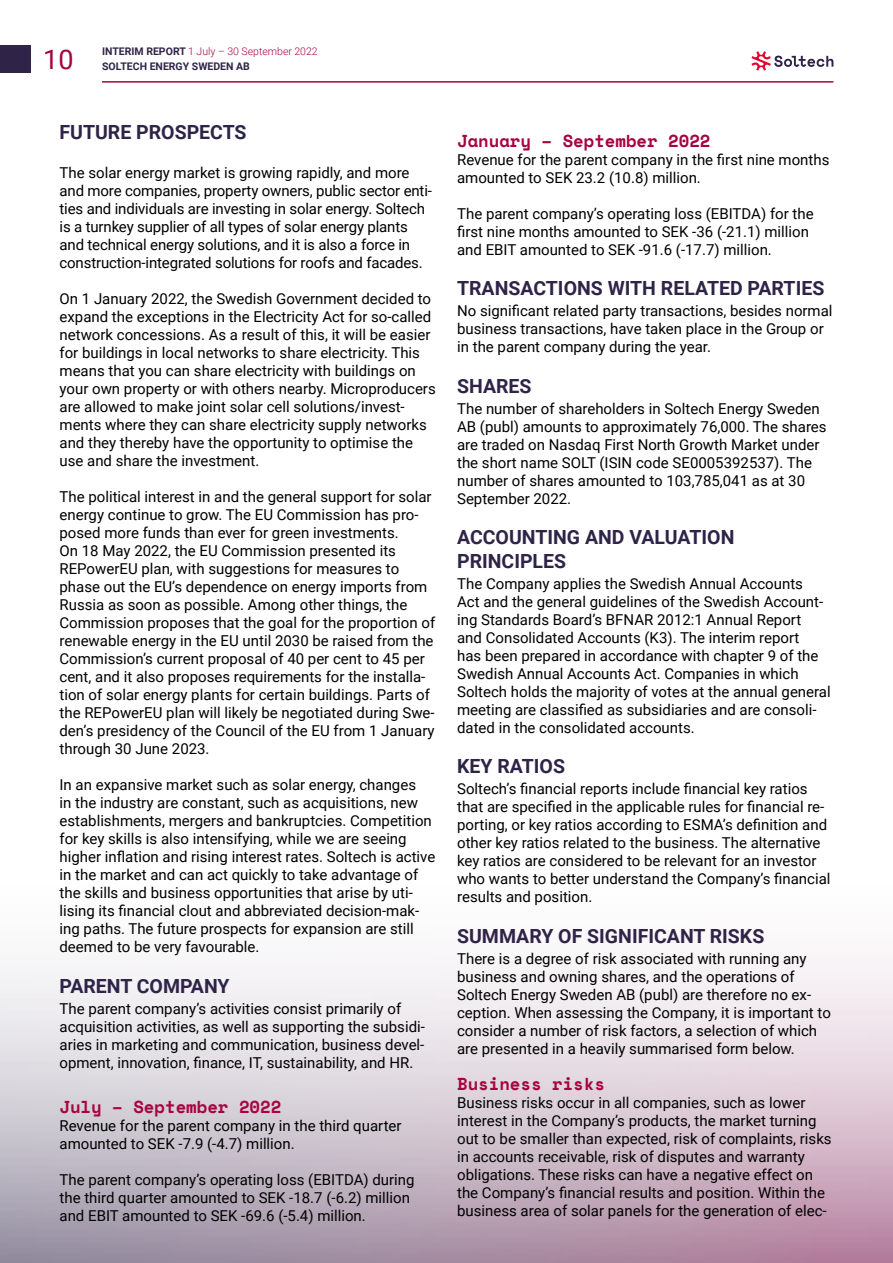
<style>
.page{position:relative;width:893px;height:1263px;background:#fff}
.page>*{position:absolute;margin:0;border:0;box-sizing:border-box;transform-origin:0 0}
.t1{font:27px "Roboto";color:#a60441}
.t2{font:700 19.5px/23.4px "Roboto";color:#2f2448}
.t3{font:700 17.25px "Space Mono";color:#a60441}
.t4{font:15px/18px "Roboto";color:#000}
.t5{font:700 10.5px/15px "Roboto";color:#2f2448}
.s1{font-weight:300;color:#a60441}
</style>
<div class="page">
<svg style="left:0;top:959px;width:893px;height:304px;background:#d4c7d2"></svg>
<div style="left:0;top:45px;width:30px;height:28px;background:#2f2448"></div>
<svg style="left:751px;top:51px;width:82px;height:20px"></svg>
<hr style="left:102px;top:81px;width:731px;height:2px;background:#a60441">
<h1 class="t1" style="left:43px;top:41px;width:32px">10</h1>
<p class="t5" style="left:102px;top:44px;width:217px">INTERIM REPORT <span class="s1">1 July – 30 September 2022<br></span>SOLTECH ENERGY SWEDEN AB</p>
<h2 class="t2" style="left:60px;top:120px;width:189px">FUTURE PROSPECTS</h2>
<p class="t4" style="left:60px;top:163px;width:374px">The solar energy market is growing rapidly, and more and more companies, property owners, public sector enti&shy;ties and individuals are investing in solar energy. Soltech is a turnkey supplier of all types of solar energy plants and technical energy solutions, and it is also a force in construction-integrated solutions for roofs and facades.</p>
<p class="t4" style="left:60px;top:289px;width:378px">On 1 January 2022, the Swedish Government decided to expand the exceptions in the Electricity Act for so-called network concessions. As a result of this, it will be easier for buildings in local networks to share electricity. This means that you can share electricity with buildings on your own property or with others nearby. Microproducers are allowed to make joint solar cell solutions/invest&shy;ments where they can share electricity supply networks and they thereby have the opportunity to optimise the use and share the investment.</p>
<p class="t4" style="left:60px;top:487px;width:377px">The political interest in and the general support for solar energy continue to grow. The EU Commission has pro&shy;posed more funds than ever for green investments.<br>On 18 May 2022, the EU Commission presented its REPowerEU plan, with suggestions for measures to phase out the EU’s dependence on energy imports from Russia as soon as possible. Among other things, the Commission proposes that the goal for the proportion of renewable energy in the EU until 2030 be raised from the Commission’s current proposal of 40 per cent to 45 per cent, and it also proposes requirements for the installa&shy;tion of solar energy plants for certain buildings. Parts of the REPowerEU plan will likely be negotiated during Swe&shy;den’s presidency of the Council of the EU from 1 January through 30 June 2023.</p>
<p class="t4" style="left:60px;top:775px;width:377px">In an expansive market such as solar energy, changes<br>in the industry are constant, such as acquisitions, new establishments, mergers and bankruptcies. Competition for key skills is also intensifying, while we are seeing higher inflation and rising interest rates. Soltech is active in the market and can act quickly to take advantage of the skills and business opportunities that arise by uti&shy;lising its financial clout and abbreviated decision-mak&shy;ing paths. The future prospects for expansion are still deemed to be very favourable.</p>
<h2 class="t2" style="left:60px;top:973px;width:172px">PARENT COMPANY</h2>
<p class="t4" style="left:60px;top:999px;width:367px">The parent company’s activities consist primarily of acquisition activities, as well as supporting the subsidi&shy;aries in marketing and communication, business devel&shy;opment, innovation, finance, IT, sustainability, and HR.</p>
<p class="t3" style="left:60px;top:1093px;width:223px">July – September 2022</p>
<p class="t4" style="left:60px;top:1116px;width:344px">Revenue for the parent company in the third quarter amounted to SEK -7.9 (-4.7) million.</p>
<p class="t4" style="left:60px;top:1170px;width:356px">The parent company’s operating loss (EBITDA) during the third quarter amounted to SEK -18.7 (-6.2) million and EBIT amounted to SEK -69.6 (-5.4) million.</p>
<p class="t3" style="left:457px;top:128px;width:255px">January – September 2022</p>
<p class="t4" style="left:457px;top:150px;width:374px">Revenue for the parent company in the first nine months amounted to SEK 23.2 (10.8) million.</p>
<p class="t4" style="left:457px;top:204px;width:358px">The parent company’s operating loss (EBITDA) for the first nine months amounted to SEK -36 (-21.1) million and EBIT amounted to SEK -91.6 (-17.7) million.</p>
<h2 class="t2" style="left:457px;top:276px;width:369px">TRANSACTIONS WITH RELATED PARTIES</h2>
<p class="t4" style="left:457px;top:301px;width:377px">No significant related party transactions, besides normal business transactions, have taken place in the Group or in the parent company during the year.</p>
<h2 class="t2" style="left:457px;top:374px;width:76px">SHARES</h2>
<p class="t4" style="left:457px;top:399px;width:371px">The number of shareholders in Soltech Energy Sweden AB (publ) amounts to approximately 76,000. The shares are traded on Nasdaq First North Growth Market under the short name SOLT (ISIN code SE0005392537). The number of shares amounted to 103,785,041 as at 30<br>September 2022.</p>
<h2 class="t2" style="left:457px;top:525px;width:279px">ACCOUNTING AND VALUATION<br>PRINCIPLES</h2>
<p class="t4" style="left:457px;top:574px;width:375px">The Company applies the Swedish Annual Accounts<br>Act and the general guidelines of the Swedish Account&shy;ing Standards Board’s BFNAR 2012:1 Annual Report<br>and Consolidated Accounts (K3). The interim report<br>has been prepared in accordance with chapter 9 of the Swedish Annual Accounts Act. Companies in which Soltech holds the majority of votes at the annual general meeting are classified as subsidiaries and are consoli&shy;dated in the consolidated accounts.</p>
<h2 class="t2" style="left:457px;top:754px;width:109px">KEY RATIOS</h2>
<p class="t4" style="left:457px;top:779px;width:375px">Soltech’s financial reports include financial key ratios that are specified in the applicable rules for financial re&shy;porting, or key ratios according to ESMA’s definition and other key ratios related to the business. The alternative key ratios are considered to be relevant for an investor who wants to better understand the Company’s financial results and position.</p>
<h2 class="t2" style="left:457px;top:923px;width:309px">SUMMARY OF SIGNIFICANT RISKS</h2>
<p class="t4" style="left:457px;top:949px;width:375px">There is a degree of risk associated with running any business and owning shares, and the operations of Soltech Energy Sweden AB (publ) are therefore no ex&shy;ception. When assessing the Company, it is important to consider a number of risk factors, a selection of which are presented in a heavily summarised form below.</p>
<p class="t3" style="left:457px;top:1070px;width:149px">Business risks</p>
<p class="t4" style="left:457px;top:1093px;width:376px">Business risks occur in all companies, such as lower interest in the Company’s products, the market turning out to be smaller than expected, risk of complaints, risks in accounts receivable, risk of disputes and warranty obligations. These risks can have a negative effect on the Company’s financial results and position. Within the business area of solar panels for the generation of elec-</p>
</div>
